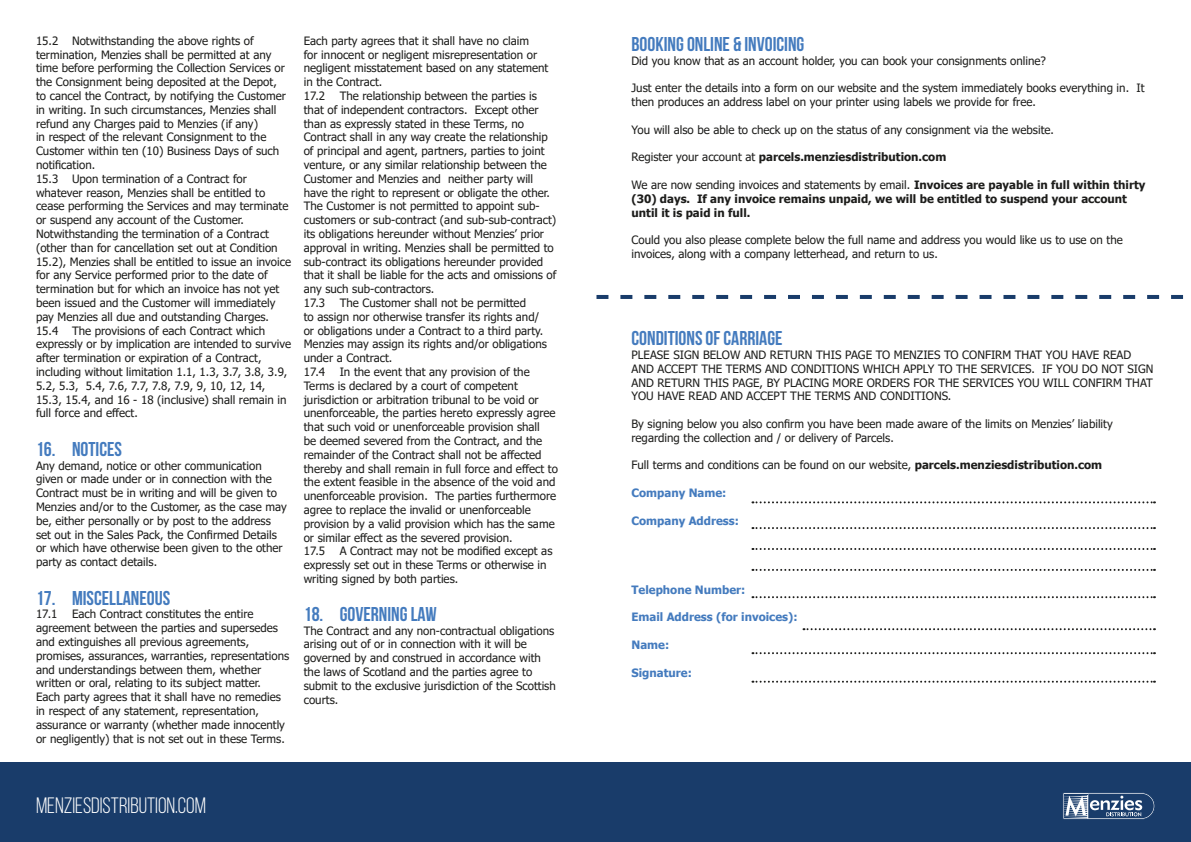
<style>
.page{position:relative;width:1191px;height:842px;background:#fff}
.page>*{position:absolute;margin:0;border:0;box-sizing:border-box;transform-origin:0 0}
.t1{font:22.3px "Bebas Neue";color:#fff}
.t2{font:700 20px "Bebas Neue";color:#447bbe}
.t3{font:11.5px/13.8px "Tahoma";color:#1d1d1b}
.t4{font:700 11.5px/13.8px "Tahoma";color:#1d1d1b}
.t5{font:700 11.5px "Tahoma";color:#447bbe}
.s1{font-weight:400}
.s2{font-weight:700}
</style>
<div class="page">
<div style="left:0;top:762px;width:1191px;height:80px;background:#193c6a"></div>
<svg style="left:1063px;top:792px;width:92px;height:27px"></svg>
<svg style="left:752px;top:501px;width:403px;height:2px"></svg>
<svg style="left:752px;top:527px;width:403px;height:2px"></svg>
<svg style="left:752px;top:548px;width:403px;height:2px"></svg>
<svg style="left:752px;top:569px;width:403px;height:2px"></svg>
<svg style="left:752px;top:596px;width:403px;height:2px"></svg>
<svg style="left:752px;top:652px;width:403px;height:2px"></svg>
<svg style="left:752px;top:681px;width:403px;height:2px"></svg>
<svg style="left:803px;top:628px;width:352px;height:2px"></svg>
<svg style="left:596px;top:295px;width:588px;height:4px"></svg>
<p class="t3" style="left:36px;top:34px;width:251px">15.2 Notwithstanding the above rights of termination, Menzies shall be permitted at any time before performing the Collection Services or the Consignment being deposited at the Depot, to cancel the Contract, by notifying the Customer in writing. In such circumstances, Menzies shall refund any Charges paid to Menzies (if any)<br>in respect of the relevant Consignment to the Customer within ten (10) Business Days of such notification.</p>
<p class="t3" style="left:36px;top:172px;width:257px">15.3 Upon termination of a Contract for whatever reason, Menzies shall be entitled to cease performing the Services and may terminate or suspend any account of the Customer.<br>Notwithstanding the termination of a Contract (other than for cancellation set out at Condition 15.2), Menzies shall be entitled to issue an invoice for any Service performed prior to the date of termination but for which an invoice has not yet been issued and the Customer will immediately pay Menzies all due and outstanding Charges.</p>
<p class="t3" style="left:36px;top:324px;width:256px">15.4 The provisions of each Contract which expressly or by implication are intended to survive after termination or expiration of a Contract, including without limitation 1.1, 1.3, 3.7, 3.8, 3.9, 5.2, 5.3, 5.4, 7.6, 7.7, 7.8, 7.9, 9, 10, 12, 14, 15.3, 15.4, and 16 - 18 (inclusive) shall remain in full force and effect.</p>
<p class="t2" style="left:36px;top:438px;width:87px">16. NOTICES</p>
<p class="t3" style="left:36px;top:459px;width:252px">Any demand, notice or other communication given or made under or in connection with the Contract must be in writing and will be given to Menzies and/or to the Customer, as the case may be, either personally or by post to the address set out in the Sales Pack, the Confirmed Details or which have otherwise been given to the other party as contact details.</p>
<p class="t2" style="left:36px;top:587px;width:136px">17. MISCELLANEOUS</p>
<p class="t3" style="left:36px;top:608px;width:23px">17.1</p>
<p class="t3" style="left:36px;top:608px;width:255px;text-indent:36px">Each Contract constitutes the entire agreement between the parties and supersedes and extinguishes all previous agreements, promises, assurances, warranties, representations and understandings between them, whether written or oral, relating to its subject matter.<br>Each party agrees that it shall have no remedies in respect of any statement, representation, assurance or warranty (whether made innocently or negligently) that is not set out in these Terms.</p>
<p class="t3" style="left:304px;top:34px;width:246px">Each party agrees that it shall have no claim<br>for innocent or negligent misrepresentation or negligent misstatement based on any statement in the Contract.</p>
<p class="t3" style="left:304px;top:90px;width:23px">17.2</p>
<p class="t3" style="left:304px;top:90px;width:254px;text-indent:36px">The relationship between the parties is that of independent contractors. Except other than as expressly stated in these Terms, no Contract shall in any way create the relationship of principal and agent, partners, parties to joint venture, or any similar relationship between the Customer and Menzies and neither party will have the right to represent or obligate the other.<br>The Customer is not permitted to appoint sub&shy;customers or sub-contract (and sub-sub-contract) its obligations hereunder without Menzies’ prior approval in writing. Menzies shall be permitted to sub-contract its obligations hereunder provided that it shall be liable for the acts and omissions of any such sub-contractors.</p>
<p class="t3" style="left:304px;top:297px;width:23px">17.3</p>
<p class="t3" style="left:304px;top:297px;width:245px;text-indent:36px">The Customer shall not be permitted<br>to assign nor otherwise transfer its rights and/ or obligations under a Contract to a third party.<br>Menzies may assign its rights and/or obligations under a Contract.</p>
<p class="t3" style="left:304px;top:366px;width:23px">17.4</p>
<p class="t3" style="left:304px;top:366px;width:256px;text-indent:36px">In the event that any provision of the Terms is declared by a court of competent jurisdiction or arbitration tribunal to be void or unenforceable, the parties hereto expressly agree that such void or unenforceable provision shall<br>be deemed severed from the Contract, and the remainder of the Contract shall not be affected thereby and shall remain in full force and effect to the extent feasible in the absence of the void and unenforceable provision. The parties furthermore agree to replace the invalid or unenforceable provision by a valid provision which has the same or similar effect as the severed provision.</p>
<p class="t3" style="left:304px;top:545px;width:23px">17.5</p>
<p class="t3" style="left:304px;top:545px;width:250px;text-indent:36px">A Contract may not be modified except as expressly set out in these Terms or otherwise in writing signed by both parties.</p>
<p class="t2" style="left:304px;top:603px;width:135px">18. GOVERNING LAW</p>
<p class="t3" style="left:304px;top:624px;width:254px">The Contract and any non-contractual obligations arising out of or in connection with it will be governed by and construed in accordance with the laws of Scotland and the parties agree to submit to the exclusive jurisdiction of the Scottish courts.</p>
<p class="t1" style="left:36px;top:793px;width:171px">MENZIESDISTRIBUTION.COM</p>
<p class="t2" style="left:631px;top:33px;width:174px">BOOKING ONLINE &amp; INVOICING</p>
<p class="t3" style="left:631px;top:54px;width:416px">Did you know that as an account holder, you can book your consignments online?</p>
<p class="t3" style="left:631px;top:82px;width:514px">Just enter the details into a form on our website and the system immediately books everything in. It then produces an address label on your printer using labels we provide for free.</p>
<p class="t3" style="left:631px;top:123px;width:424px">You will also be able to check up on the status of any consignment via the website.</p>
<p class="t4" style="left:631px;top:151px;width:316px"><span class="s1">Register your account at</span> parcels.menziesdistribution.com</p>
<p class="t4" style="left:631px;top:178px;width:515px"><span class="s1">We are now sending invoices and statements by email.</span> Invoices are payable in full within thirty (30) days. If any invoice remains unpaid, we will be entitled to suspend your account until it is paid in full.</p>
<p class="t3" style="left:631px;top:234px;width:493px">Could you also please complete below the full name and address you would like us to use on the invoices, along with a company letterhead, and return to us.</p>
<p class="t2" style="left:631px;top:327px;width:153px">CONDITIONS OF CARRIAGE</p>
<p class="t3" style="left:631px;top:349px;width:523px">PLEASE SIGN BELOW AND RETURN THIS PAGE TO MENZIES TO CONFIRM THAT YOU HAVE READ AND ACCEPT THE TERMS AND CONDITIONS WHICH APPLY TO THE SERVICES. IF YOU DO NOT SIGN AND RETURN THIS PAGE, BY PLACING MORE ORDERS FOR THE SERVICES YOU WILL CONFIRM THAT YOU HAVE READ AND ACCEPT THE TERMS AND CONDITIONS.</p>
<p class="t3" style="left:631px;top:418px;width:483px">By signing below you also confirm you have been made aware of the limits on Menzies’ liability regarding the collection and / or delivery of Parcels.</p>
<p class="t3" style="left:631px;top:459px;width:472px">Full terms and conditions can be found on our website, <span class="s2">parcels.menziesdistribution.com</span></p>
<p class="t5" style="left:631px;top:485px;width:96px">Company Name:</p>
<p class="t5" style="left:631px;top:512px;width:109px">Company Address:</p>
<p class="t5" style="left:631px;top:581px;width:115px">Telephone Number:</p>
<p class="t5" style="left:631px;top:609px;width:167px">Email Address (for invoices):</p>
<p class="t5" style="left:631px;top:637px;width:39px">Name:</p>
<p class="t5" style="left:631px;top:664px;width:62px">Signature:</p>
</div>
